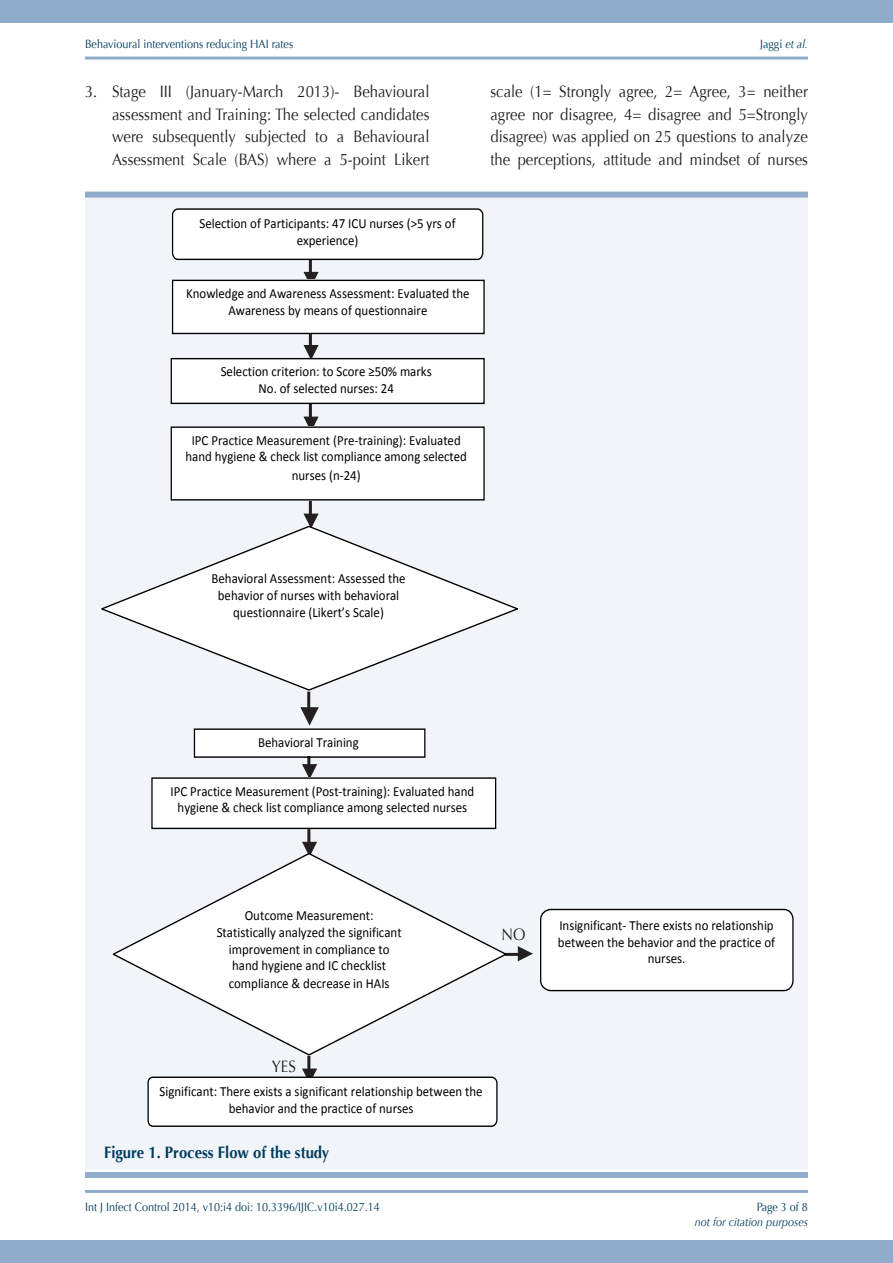
<style>
.page{position:relative;width:893px;height:1263px;background:#fff}
.page>*{position:absolute;margin:0;border:0;box-sizing:border-box;transform-origin:0 0}
.bodytext{font:16.5px/22.5px "Optima";color:#231f20;text-align:justify;scale:.9 1}
.sub1{font:700 16.5px "Optima";color:#003c5f;scale:.9 1}
.t1{font:13.95px/16.8px "Calibri";color:#000;text-align:center;scale:.92 1}
.t2{font:12px "Optima";color:#003c5f;scale:.9 1}
.t3{font:italic 12px "Optima";color:#003c5f;scale:.9 1}
.s1{font-style:italic}
</style>
<div class="page">
<div style="left:0;top:0;width:893px;height:23px;background:#8faccc"></div>
<div style="left:0;top:1240px;width:893px;height:23px;background:#8faccc"></div>
<hr style="left:85px;top:1190px;width:723px;height:3px;background:#8faccc">
<hr style="left:85px;top:57px;width:723px;height:3px;background:#8faccc">
<div style="left:85px;top:192px;width:723px;height:6px;background:#8faccc"></div>
<div style="left:85px;top:1172px;width:723px;height:6px;background:#8faccc"></div>
<div style="left:85px;top:198px;width:723px;height:971px;background:#f1f5f9"></div>
<svg style="left:304px;top:272px;width:14px;height:8px"></svg>
<hr style="left:309px;top:259px;width:3px;height:18px;background:#231f20">
<svg style="left:304px;top:345px;width:14px;height:13px"></svg>
<hr style="left:309px;top:332px;width:3px;height:18px;background:#231f20">
<svg style="left:304px;top:417px;width:14px;height:9px"></svg>
<hr style="left:309px;top:404px;width:3px;height:17px;background:#231f20">
<svg style="left:304px;top:514px;width:14px;height:11px"></svg>
<hr style="left:309px;top:501px;width:3px;height:17px;background:#231f20">
<svg style="left:301px;top:707px;width:17px;height:18px"></svg>
<hr style="left:307px;top:692px;width:3px;height:21px;background:#231f20">
<svg style="left:302px;top:764px;width:15px;height:13px"></svg>
<hr style="left:307px;top:751px;width:3px;height:18px;background:#231f20">
<svg style="left:302px;top:842px;width:15px;height:10px"></svg>
<hr style="left:307px;top:829px;width:3px;height:17px;background:#231f20">
<hr style="left:307px;top:1056px;width:3px;height:17px;background:#231f20">
<svg style="left:518px;top:947px;width:14px;height:14px"></svg>
<hr style="left:505px;top:953px;width:18px;height:3px;background:#231f20">
<svg style="left:171px;top:208px;width:313px;height:53px"></svg>
<div style="left:172px;top:280px;width:311px;height:53px;background:#fff"></div>
<div style="left:172px;top:280px;width:313px;height:54px;border:1px solid #000"></div>
<svg style="left:112px;top:852px;width:397px;height:204px"></svg>
<div style="left:171px;top:426px;width:312px;height:73px;background:#fff"></div>
<div style="left:171px;top:426px;width:314px;height:74px;border:1px solid #000"></div>
<div style="left:151px;top:777px;width:344px;height:51px;background:#fff"></div>
<div style="left:151px;top:777px;width:345px;height:52px;border:1px solid #000"></div>
<svg style="left:147px;top:1069px;width:351px;height:58px"></svg>
<svg style="left:540px;top:908px;width:254px;height:84px"></svg>
<div style="left:171px;top:358px;width:312px;height:45px;background:#fff"></div>
<div style="left:171px;top:358px;width:314px;height:46px;border:1px solid #000"></div>
<div style="left:194px;top:728px;width:230px;height:28px;background:#fff"></div>
<div style="left:194px;top:728px;width:231px;height:30px;border:1px solid #000"></div>
<svg style="left:101px;top:525px;width:417px;height:166px"></svg>
<p class="t2" style="left:85px;top:37px;width:233px">Behavioural interventions reducing HAI rates</p>
<p class="t2" style="left:760px;top:37px;width:54px">Jaggi <span class="s1">et al.</span></p>
<p class="bodytext" style="left:112px;top:81px;width:354px;text-indent:-27px">3. Stage III (January-March 2013)- Behavioural assessment and Training: The selected candidates were subsequently subjected to a Behavioural Assessment Scale (BAS) where a 5-point Likert</p>
<p class="bodytext" style="left:490px;top:81px;width:354px">scale (1= Strongly agree, 2= Agree, 3= neither agree nor disagree, 4= disagree and 5=Strongly disagree) was applied on 25 questions to analyze the perceptions, attitude and mindset of nurses</p>
<p class="t1" style="left:199px;top:215px;width:280px">Selection of Participants: 47 ICU nurses (&gt;5 yrs of experience)</p>
<p class="t1" style="left:186px;top:285px;width:310px">Knowledge and Awareness Assessment: Evaluated the<br>Awareness by means of questionnaire</p>
<p class="t1" style="left:221px;top:363px;width:231px">Selection criterion: to Score ≥50% marks<br>No. of selected nurses: 24</p>
<p class="t1" style="left:185px;top:432px;width:308px">IPC Practice Measurement (Pre--‐training): Evaluated hand hygiene &amp; check list compliance among selected</p>
<p class="t1" style="left:292px;top:467px;width:76px">nurses (n--‐24)</p>
<p class="t1" style="left:212px;top:570px;width:212px">Behavioral Assessment: Assessed the behavior of nurses with behavioral questionnaire (Likert’s Scale)</p>
<p class="t1" style="left:258px;top:734px;width:111px">Behavioral Training</p>
<p class="t1" style="left:171px;top:782px;width:332px">IPC Practice Measurement (Post--‐training): Evaluated hand hygiene &amp; check list compliance among selected nurses</p>
<p class="t1" style="left:217px;top:907px;width:202px">Outcome Measurement:<br>Statistically analyzed the significant improvement in compliance to hand hygiene and IC checklist</p>
<p class="t1" style="left:229px;top:975px;width:176px">compliance &amp; decrease in HAIs</p>
<p class="bodytext" style="left:501px;top:923px;width:28px">NO</p>
<p class="bodytext" style="left:272px;top:1055px;width:28px">YES</p>
<p class="t1" style="left:160px;top:1083px;width:353px">Significant: There exists a significant relationship between the behavior and the practice of nurses</p>
<p class="sub1" style="left:104px;top:1143px;width:252px">Figure 1. Process Flow of the study</p>
<p class="t1" style="left:558px;top:917px;width:238px">Insignificant--‐ There exists no relationship between the behavior and the practice of nurses.</p>
<p class="t2" style="left:85px;top:1200px;width:329px">Int J Infect Control 2014, v10:i4 doi: 10.3396/IJIC.v10i4.027.14</p>
<p class="t2" style="left:757px;top:1200px;width:58px">Page 3 of 8</p>
<p class="t3" style="left:695px;top:1215px;width:127px">not for citation purposes</p>
</div>
